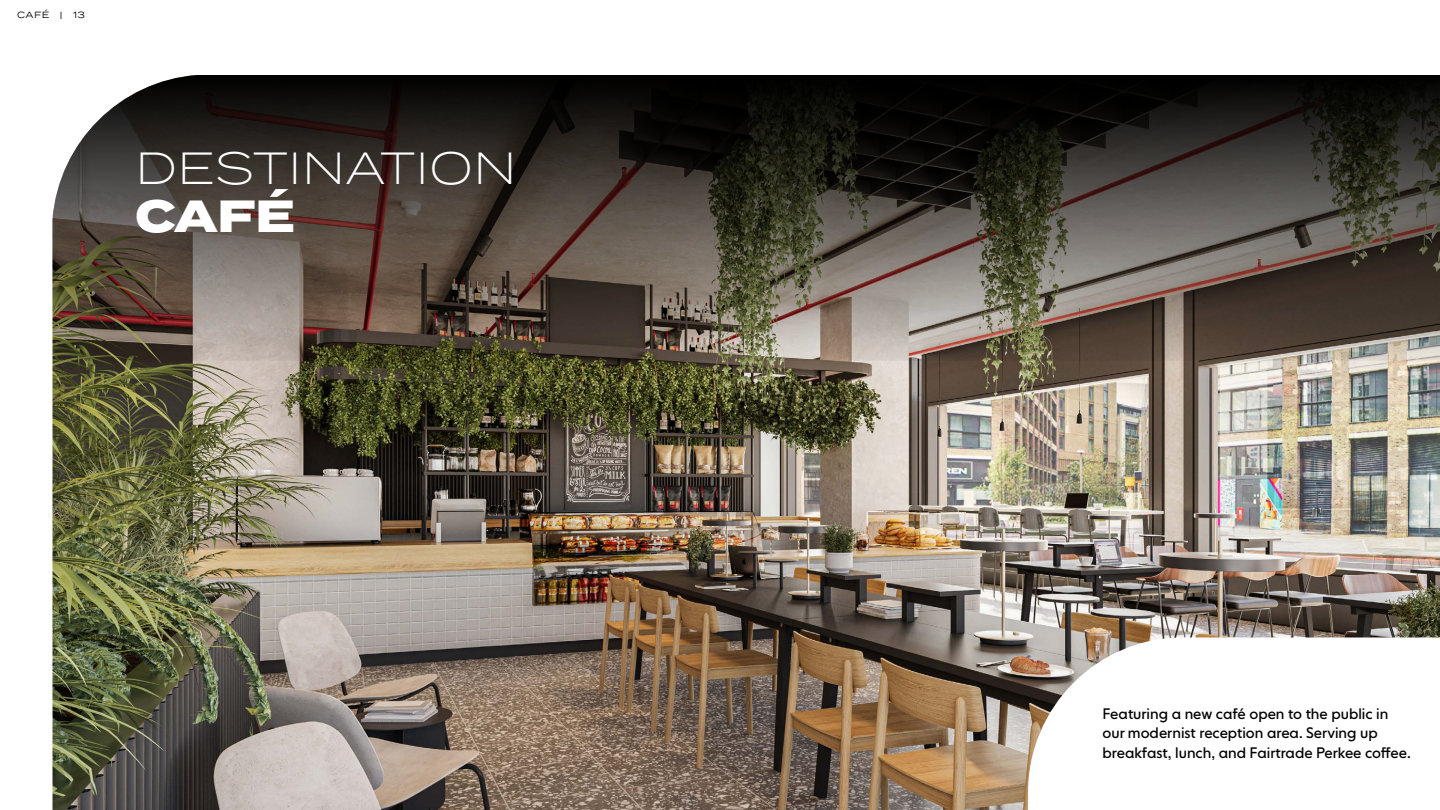
<style>
.page{position:relative;width:1440px;height:810px;background:#fff}
.page>*{position:absolute;margin:0;border:0;box-sizing:border-box;transform-origin:0 0}
.t1{font:300 45px "Termina";color:#fff}
.t2{font:800 45px "Termina";color:#fff}
.t3{font:15px/19.5px "NEXT Pan";color:#000}
.t4{font:9px "Termina";letter-spacing:.05em;color:#000}
</style>
<div class="page">
<img style="left:52px;top:361px;width:1388px;height:277px">
<img style="left:52px;top:638px;width:1113px;height:172px">
<svg style="left:52px;top:75px;width:1388px;height:286px;background:#4b443c"></svg>
<p class="t4" style="left:17px;top:9px;width:69px">CAFÉ | 13</p>
<h1 class="t1" style="left:135px;top:136px;width:383px">DESTINATION</h1>
<h1 class="t2" style="left:135px;top:183px;width:162px">CAFÉ</h1>
<p class="t3" style="left:1102px;top:704px;width:310px">Featuring a new café open to the public in our modernist reception area. Serving up breakfast, lunch, and Fairtrade Perkee coffee.</p>
</div>
